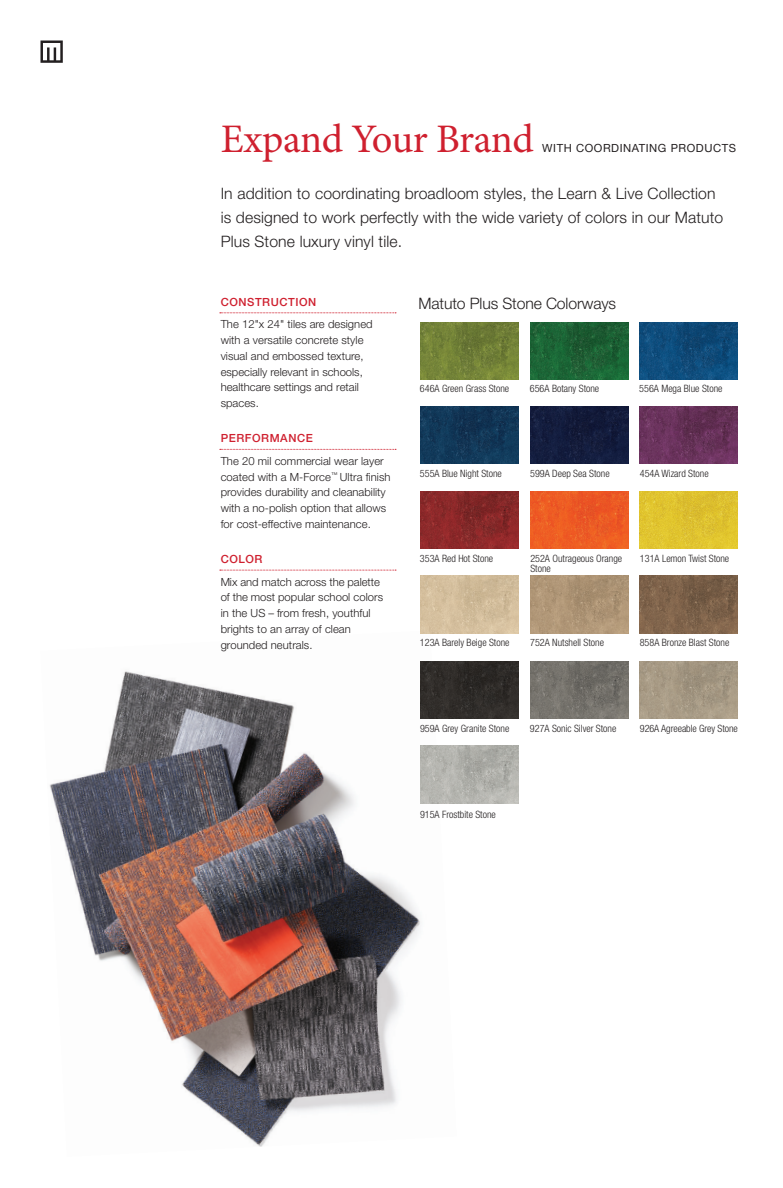
<style>
.page{position:relative;width:783px;height:1188px;background:#fff}
.page>*{position:absolute;margin:0;border:0;box-sizing:border-box;transform-origin:0 0}
.t1{font:40.5px "Minion Pro";letter-spacing:-.015em;color:#cf202f}
.t2{font:300 15.75px/24px "Helvetica Neue LT Std";letter-spacing:.01em;color:#231f20}
.t3{font:300 15.75px "Helvetica Neue LT Std";letter-spacing:-.01em;color:#231f20}
.t4{font:300 11.25px/15.8px "Helvetica Neue LT Std";letter-spacing:.005em;color:#231f20}
.t5{font:500 11.25px "Helvetica Neue LT Std";letter-spacing:.05em;color:#cf202f}
.t6{font:11.25px "Helvetica Neue LT Std";letter-spacing:.05em;color:#231f20}
.t7{font:300 condensed 10.2px/10.5px "Helvetica Neue LT Std";color:#231f20}
</style>
<div class="page">
<img style="left:49px;top:633px;width:408px;height:514px">
<svg style="left:40px;top:40px;width:23px;height:23px"></svg>
<svg style="left:220px;top:313px;width:176px;height:1px"></svg>
<svg style="left:220px;top:449px;width:176px;height:1px"></svg>
<svg style="left:220px;top:570px;width:176px;height:1px"></svg>
<img style="left:420px;top:491px;width:98px;height:57px">
<img style="left:530px;top:491px;width:98px;height:57px">
<img style="left:530px;top:576px;width:98px;height:57px">
<img style="left:639px;top:576px;width:98px;height:57px">
<img style="left:639px;top:661px;width:98px;height:57px">
<img style="left:420px;top:746px;width:98px;height:57px">
<img style="left:530px;top:322px;width:98px;height:58px">
<img style="left:639px;top:407px;width:98px;height:57px">
<img style="left:420px;top:576px;width:98px;height:57px">
<img style="left:420px;top:322px;width:98px;height:58px">
<img style="left:639px;top:491px;width:98px;height:57px">
<img style="left:530px;top:661px;width:98px;height:58px">
<img style="left:420px;top:661px;width:98px;height:58px">
<img style="left:530px;top:407px;width:98px;height:57px">
<img style="left:639px;top:322px;width:98px;height:58px">
<img style="left:420px;top:407px;width:98px;height:57px">
<h1 class="t1" style="left:221px;top:112px;width:315px">Expand Your Brand</h1>
<p class="t6" style="left:542px;top:142px;width:195px">WITH COORDINATING PRODUCTS</p>
<h2 class="t2" style="left:221px;top:181px;width:504px">In addition to coordinating broadloom styles, the Learn &amp; Live Collection is designed to work perfectly with the wide variety of colors in our Matuto<br>Plus Stone luxury vinyl tile.</h2>
<p class="t5" style="left:221px;top:295px;width:97px">CONSTRUCTION</p>
<p class="t4" style="left:221px;top:316px;width:154px">The 12"x 24" tiles are designed with a versatile concrete style visual and embossed texture, especially relevant in schools, healthcare settings and retail spaces.</p>
<p class="t5" style="left:221px;top:432px;width:94px">PERFORMANCE</p>
<p class="t4" style="left:221px;top:453px;width:171px">The 20 mil commercial wear layer coated with a M-Force<sup>™</sup> Ultra finish provides durability and cleanability with a no-polish option that allows for cost-effective maintenance.</p>
<p class="t5" style="left:221px;top:552px;width:43px">COLOR</p>
<p class="t4" style="left:221px;top:574px;width:164px">Mix and match across the palette of the most popular school colors in the US – from fresh, youthful brights to an array of clean grounded neutrals.</p>
<h2 class="t3" style="left:418px;top:294px;width:199px">Matuto Plus Stone Colorways</h2>
<p class="t7" style="left:420px;top:383px;width:91px">646A Green Grass Stone</p>
<p class="t7" style="left:530px;top:383px;width:71px">656A Botany Stone</p>
<p class="t7" style="left:639px;top:383px;width:85px">556A Mega Blue Stone</p>
<p class="t7" style="left:420px;top:468px;width:83px">555A Blue Night Stone</p>
<p class="t7" style="left:530px;top:468px;width:81px">599A Deep Sea Stone</p>
<p class="t7" style="left:640px;top:468px;width:70px">454A Wizard Stone</p>
<p class="t7" style="left:420px;top:553px;width:75px">353A Red Hot Stone</p>
<p class="t7" style="left:530px;top:553px;width:93px">252A Outrageous Orange<br>Stone</p>
<p class="t7" style="left:640px;top:553px;width:91px">131A Lemon Twist Stone</p>
<p class="t7" style="left:420px;top:637px;width:91px">123A Barely Beige Stone</p>
<p class="t7" style="left:530px;top:637px;width:75px">752A Nutshell Stone</p>
<p class="t7" style="left:640px;top:637px;width:91px">858A Bronze Blast Stone</p>
<p class="t7" style="left:420px;top:723px;width:91px">959A Grey Granite Stone</p>
<p class="t7" style="left:530px;top:723px;width:88px">927A Sonic Silver Stone</p>
<p class="t7" style="left:640px;top:723px;width:99px">926A Agreeable Grey Stone</p>
<p class="t7" style="left:420px;top:809px;width:77px">915A Frostbite Stone</p>
</div>
